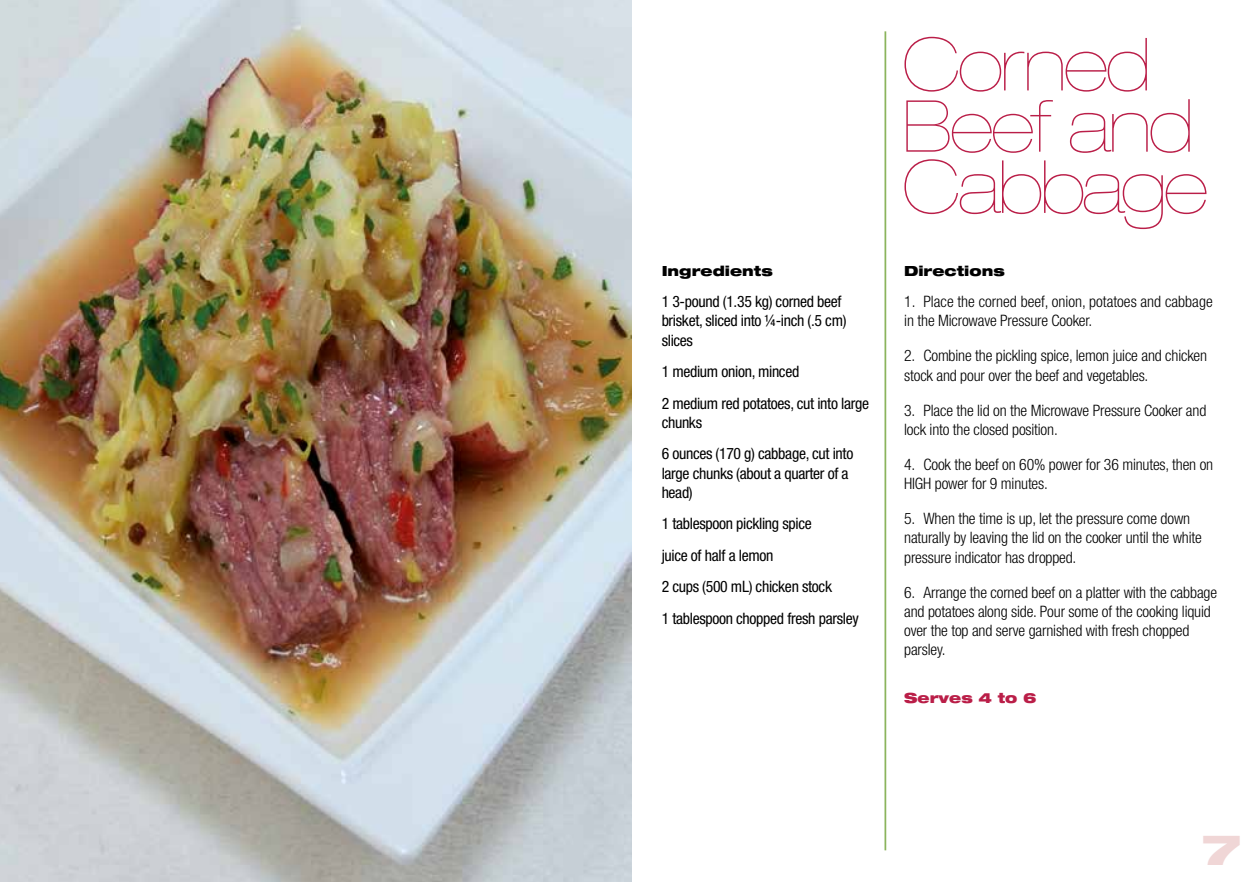
<style>
.page{position:relative;width:1260px;height:882px;background:#fff}
.page>*{position:absolute;margin:0;border:0;box-sizing:border-box;transform-origin:0 0}
.t1{font:900 expanded 73.5px "Helvetica Neue";letter-spacing:-.04em;color:#ba1e48}
.t2{font:900 expanded 71.75px "Helvetica Neue";color:#ba1e48}
.t3{font:900 expanded 42px "Helvetica Neue";color:#f0d6d6}
.t4{font:300 condensed 15.75px/19.2px "Helvetica Neue";letter-spacing:-.01em;color:#000}
.t5{font:condensed 15.75px/31.5px "Helvetica Neue";letter-spacing:-.02em;color:#000}
.t6{font:900 expanded 14px "Helvetica Neue";color:#000}
.t7{font:900 expanded 14px "Helvetica Neue";color:#ba1e48}
.s1{font-size:73.5px}
</style>
<div class="page">
<hr style="left:885px;top:31px;width:1px;height:819px;background:#8bb45d">
<img style="left:0;top:0;width:631px;height:882px">
<p class="t6" style="left:662px;top:261px;width:113px">Ingredients</p>
<p class="t5" style="left:662px;top:292px;width:186px;line-height:19.2px">1 3-pound (1.35 kg) corned beef brisket, sliced into ¼-inch (.5 cm) slices</p>
<p class="t5" style="left:662px;top:356px;width:209px">1 medium onion, minced<br>2 medium red potatoes, cut into large</p>
<p class="t5" style="left:662px;top:406px;width:193px">chunks<br>6 ounces (170 g) cabbage, cut into</p>
<p class="t5" style="left:662px;top:463px;width:188px;line-height:19.2px">large chunks (about a quarter of a head)</p>
<p class="t5" style="left:662px;top:508px;width:199px">1 tablespoon pickling spice<br>juice of half a lemon<br>2 cups (500 mL) chicken stock<br>1 tablespoon chopped fresh parsley</p>
<h1 class="t1" style="left:902px;top:22px;width:250px">Corned</h1>
<h2 class="t2" style="left:902px;top:84px;width:293px">Beef <span class="s1">and</span></h2>
<h1 class="t1" style="left:902px;top:144px;width:307px">Cabbage</h1>
<p class="t6" style="left:904px;top:261px;width:102px">Directions</p>
<p class="t4" style="left:904px;top:292px;width:310px">1. Place the corned beef, onion, potatoes and cabbage in the Microwave Pressure Cooker.</p>
<p class="t4" style="left:904px;top:346px;width:304px">2. Combine the pickling spice, lemon juice and chicken stock and pour over the beef and vegetables.</p>
<p class="t4" style="left:904px;top:400px;width:304px">3. Place the lid on the Microwave Pressure Cooker and lock into the closed position.</p>
<p class="t4" style="left:904px;top:455px;width:311px">4. Cook the beef on 60% power for 36 minutes, then on<br>HIGH power for 9 minutes.</p>
<p class="t4" style="left:904px;top:509px;width:299px">5. When the time is up, let the pressure come down naturally by leaving the lid on the cooker until the white pressure indicator has dropped.</p>
<p class="t4" style="left:904px;top:582px;width:314px">6. Arrange the corned beef on a platter with the cabbage and potatoes along side. Pour some of the cooking liquid over the top and serve garnished with fresh chopped parsley.</p>
<p class="t7" style="left:904px;top:688px;width:134px">Serves 4 to 6</p>
<h3 class="t3" style="left:1202px;top:822px;width:40px">7</h3>
</div>
